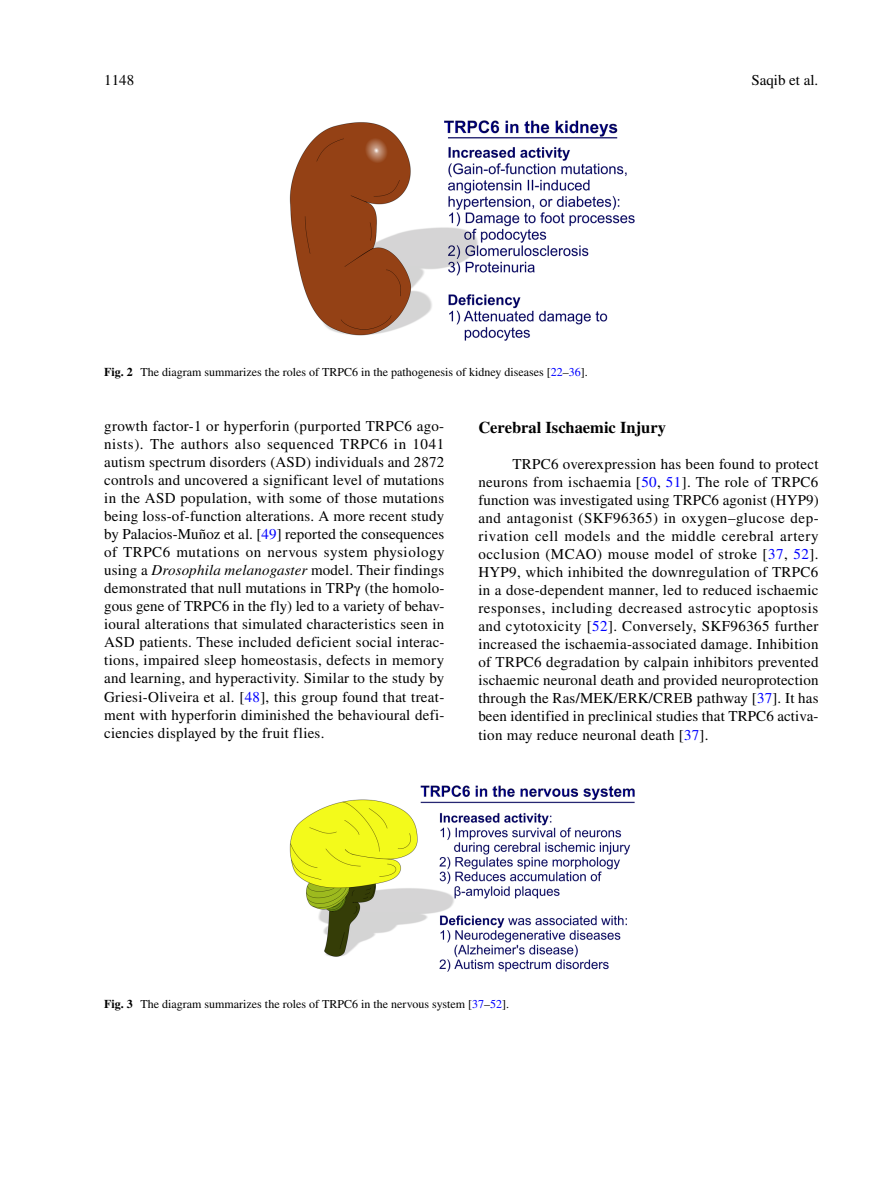
<style>
.page{position:relative;width:893px;height:1187px;background:#fff}
.page>*{position:absolute;margin:0;border:0;box-sizing:border-box;transform-origin:0 0}
.t1{font:700 16.5px "STIX";color:#000}
.t2{font:15px/18px "STIX Regular 3";letter-spacing:.015em;color:#000;text-align:justify}
.t3{font:12px "STIX Regular 3";color:#000}
.s1{font-family:"STIX";font-weight:700}
.s2{color:#00f}
.s3{font-family:"STIX Italic 2"}
</style>
<div class="page">
<img style="left:289px;top:120px;width:346px;height:221px">
<img style="left:289px;top:785px;width:346px;height:187px">
<p class="t2" style="left:104px;top:72px;width:31px">1148</p>
<p class="t2" style="left:751px;top:72px;width:68px">Saqib et al.</p>
<p class="t3" style="left:104px;top:364px;width:485px"><span class="s1">Fig. 2</span> The diagram summarizes the roles of TRPC6 in the pathogenesis of kidney diseases [<span class="s2">22</span>–<span class="s2">36</span>].</p>
<p class="t2" style="left:104px;top:418px;width:342px">growth factor-1 or hyperforin (purported TRPC6 ago&shy;nists). The authors also sequenced TRPC6 in 1041 autism spectrum disorders (ASD) individuals and 2872 controls and uncovered a significant level of mutations in the ASD population, with some of those mutations being loss-of-function alterations. A more recent study by Palacios-Muñoz et al. [<span class="s2">49</span>] reported the consequences of TRPC6 mutations on nervous system physiology using a <span class="s3">Drosophila melanogaster</span> model. Their findings demonstrated that null mutations in TRPγ (the homolo&shy;gous gene of TRPC6 in the fly) led to a variety of behav&shy;ioural alterations that simulated characteristics seen in ASD patients. These included deficient social interac&shy;tions, impaired sleep homeostasis, defects in memory and learning, and hyperactivity. Similar to the study by Griesi-Oliveira et al. [<span class="s2">48</span>], this group found that treat&shy;ment with hyperforin diminished the behavioural defi&shy;ciencies displayed by the fruit flies.</p>
<p class="t1" style="left:478px;top:417px;width:189px">Cerebral Ischaemic Injury</p>
<p class="t2" style="left:478px;top:456px;width:342px;text-indent:34px">TRPC6 overexpression has been found to protect neurons from ischaemia [<span class="s2">50</span>, <span class="s2">51</span>]. The role of TRPC6 function was investigated using TRPC6 agonist (HYP9) and antagonist (SKF96365) in oxygen–glucose dep&shy;rivation cell models and the middle cerebral artery occlusion (MCAO) mouse model of stroke [<span class="s2">37</span>, <span class="s2">52</span>].<br>HYP9, which inhibited the downregulation of TRPC6 in a dose-dependent manner, led to reduced ischaemic responses, including decreased astrocytic apoptosis and cytotoxicity [<span class="s2">52</span>]. Conversely, SKF96365 further increased the ischaemia-associated damage. Inhibition of TRPC6 degradation by calpain inhibitors prevented ischaemic neuronal death and provided neuroprotection through the Ras/MEK/ERK/CREB pathway [<span class="s2">37</span>]. It has been identified in preclinical studies that TRPC6 activa&shy;tion may reduce neuronal death [<span class="s2">37</span>].</p>
<p class="t3" style="left:104px;top:995px;width:406px"><span class="s1">Fig. 3</span> The diagram summarizes the roles of TRPC6 in the nervous system [<span class="s2">37</span>–<span class="s2">52</span>].</p>
</div>
